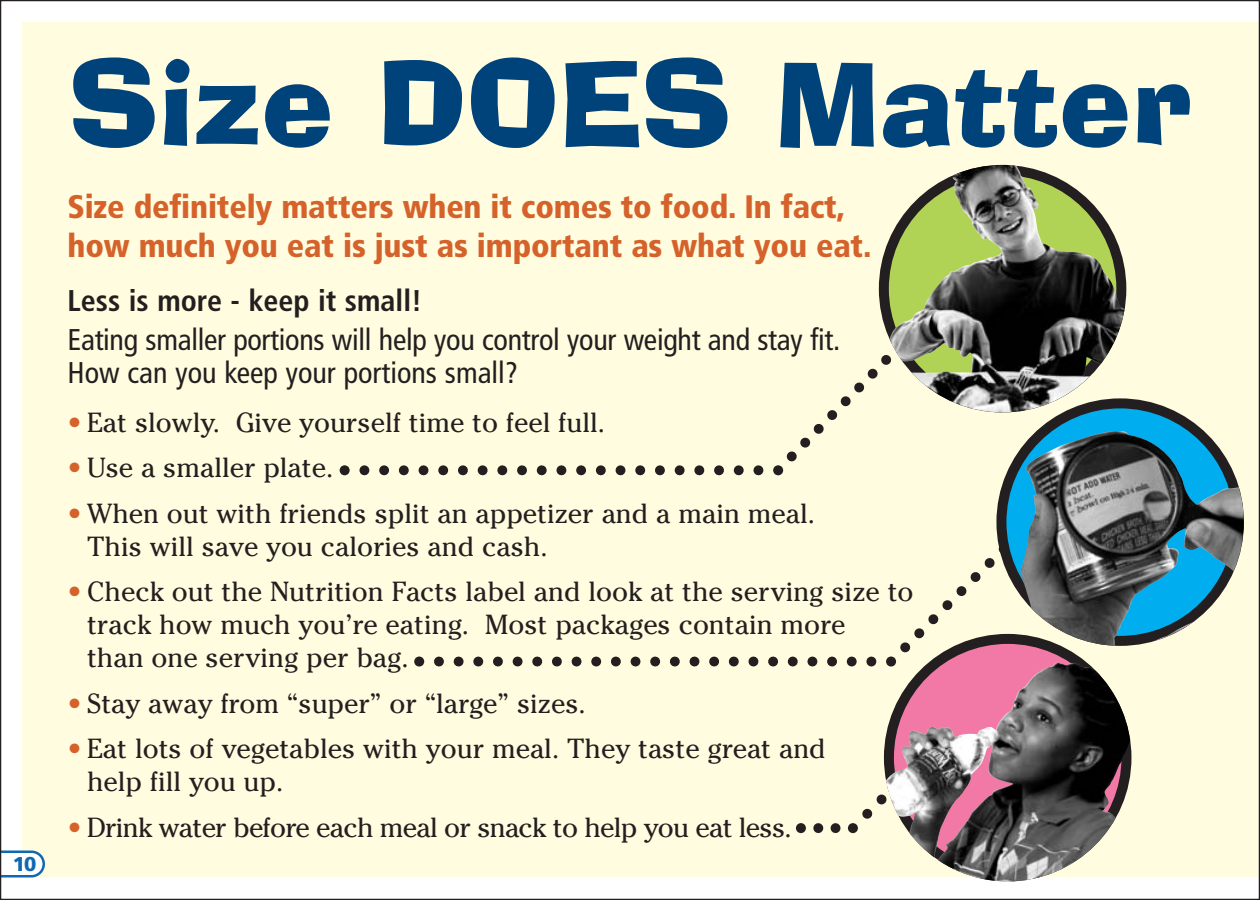
<style>
.page{position:relative;width:1260px;height:900px;background:#fff}
.page>*{position:absolute;margin:0;border:0;box-sizing:border-box;transform-origin:0 0}
.t1{font:115px "Ad Lib BT";color:#00427a}
.t2{font:900 condensed 32.5px/39px "Frutiger";letter-spacing:-.005em;color:#d5622a}
.t3{font:condensed 30px/32.5px "Frutiger";letter-spacing:-.01em;color:#231f20}
.t4{font:700 condensed 30px "Frutiger";color:#231f20}
.t5{font:27.5px/33px "Cheltenham";color:#231f20}
.t6{font:27.5px "Cheltenham";letter-spacing:-.025em;color:#231f20}
.t7{font:900 20px "Frutiger";color:#0f68b3}
.s1{color:#d5622a}
</style>
<div class="page">
<div style="left:22px;top:22px;width:1238px;height:856px;background:#fffcdf"></div>
<svg style="left:340px;top:368px;width:538px;height:108px"></svg>
<svg style="left:879px;top:237px;width:247px;height:128px"></svg>
<img style="left:890px;top:165px;width:234px;height:247px">
<svg style="left:2px;top:851px;width:43px;height:27px"></svg>
<svg style="left:414px;top:558px;width:581px;height:109px"></svg>
<svg style="left:996px;top:398px;width:208px;height:236px"></svg>
<img style="left:1020px;top:431px;width:224px;height:215px">
<svg style="left:796px;top:756px;width:88px;height:78px"></svg>
<svg style="left:884px;top:634px;width:247px;height:247px"></svg>
<img style="left:886px;top:663px;width:244px;height:174px">
<p class="t7" style="left:13px;top:856px;width:25px">10</p>
<h1 class="t1" style="left:68px;top:62px;width:1125px">Size DOES Matter</h1>
<p class="t2" style="left:68px;top:190px;width:806px">Size definitely matters when it comes to food. In fact, how much you eat is just as important as what you eat.</p>
<p class="t4" style="left:68px;top:288px;width:356px">Less is more - keep it small!</p>
<p class="t3" style="left:68px;top:326px;width:774px">Eating smaller portions will help you control your weight and stay fit.<br>How can you keep your portions small?</p>
<p class="t5" style="left:68px;top:408px;width:539px"><span class="s1">•</span> Eat slowly. Give yourself time to feel full.</p>
<p class="t5" style="left:68px;top:454px;width:267px"><span class="s1">•</span> Use a smaller plate.</p>
<p class="t5" style="left:87px;top:499px;width:729px;text-indent:-20px"><span class="s1">•</span> When out with friends split an appetizer and a main meal.<br>This will save you calories and cash.</p>
<p class="t5" style="left:87px;top:578px;width:828px;text-indent:-20px"><span class="s1">•</span> Check out the Nutrition Facts label and look at the serving size to track how much you’re eating. Most packages contain more<br>than one serving per bag.</p>
<p class="t5" style="left:68px;top:689px;width:520px"><span class="s1">•</span> Stay away from “super” or “large” sizes.</p>
<p class="t5" style="left:87px;top:735px;width:740px;text-indent:-20px"><span class="s1">•</span> Eat lots of vegetables with your meal. They taste great and help fill you up.</p>
<p class="t6" style="left:68px;top:817px;width:726px"><span class="s1">•</span> Drink water before each meal or snack to help you eat less.</p>
</div>
